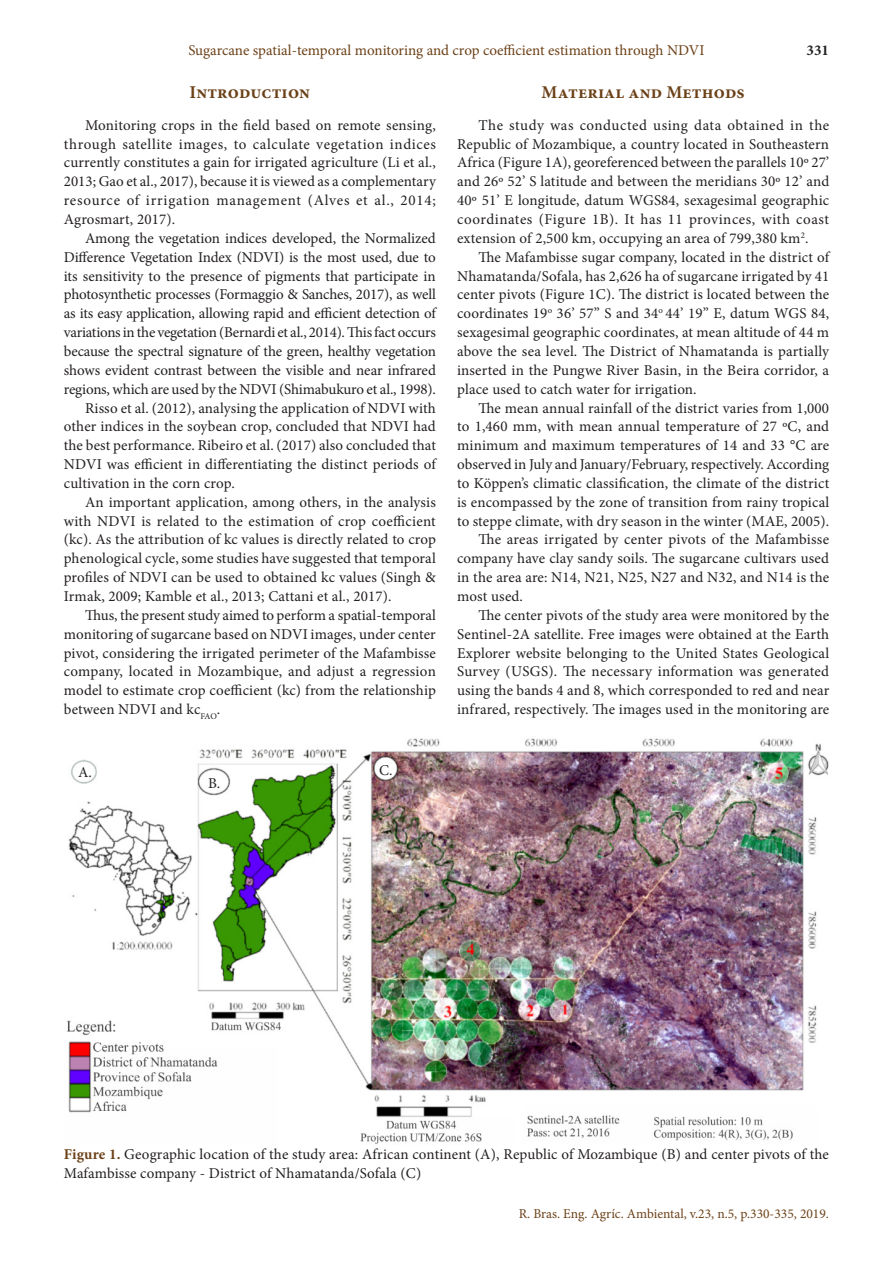
<style>
.page{position:relative;width:893px;height:1263px;background:#fff}
.page>*{position:absolute;margin:0;border:0;box-sizing:border-box;transform-origin:0 0}
.t1{font:700 18px "Minion Pro";letter-spacing:.01em;color:#6c4118}
.HTML_Preformatted{font:15px/18.9px "Minion Pro";letter-spacing:.01em;color:#231f20;text-align:justify}
.t2{font:15px "Minion Pro";color:#6c4118}
.t3{font:700 15px "Minion Pro";color:#231f20}
.t4{font:13.5px "Minion Pro";color:#6c4118}
.s1{font-weight:700;color:#6c4118}
</style>
<div class="page">
<img style="left:66px;top:738px;width:763px;height:406px">
<p class="t2" style="left:188px;top:40px;width:518px">Sugarcane spatial-temporal monitoring and crop coefficient estimation through NDVI</p>
<p class="t3" style="left:806px;top:40px;width:24px">331</p>
<p class="t1" style="left:190px;top:80px;width:122px">Introduction</p>
<p class="HTML_Preformatted" style="left:64px;top:116px;width:374px;text-indent:21px">Monitoring crops in the field based on remote sensing, through satellite images, to calculate vegetation indices currently constitutes a gain for irrigated agriculture (Li et al., 2013; Gao et al., 2017), because it is viewed as a complementary resource of irrigation management (Alves et al., 2014; Agrosmart, 2017).</p>
<p class="HTML_Preformatted" style="left:64px;top:229px;width:374px;text-indent:21px">Among the vegetation indices developed, the Normalized Difference Vegetation Index (NDVI) is the most used, due to its sensitivity to the presence of pigments that participate in photosynthetic processes (Formaggio &amp; Sanches, 2017), as well as its easy application, allowing rapid and efficient detection of variations in the vegetation (Bernardi et al., 2014). This fact occurs because the spectral signature of the green, healthy vegetation shows evident contrast between the visible and near infrared regions, which are used by the NDVI (Shimabukuro et al., 1998).</p>
<p class="HTML_Preformatted" style="left:64px;top:398px;width:374px;text-indent:21px">Risso et al. (2012), analysing the application of NDVI with other indices in the soybean crop, concluded that NDVI had the best performance. Ribeiro et al. (2017) also concluded that NDVI was efficient in differentiating the distinct periods of cultivation in the corn crop.</p>
<p class="HTML_Preformatted" style="left:64px;top:493px;width:374px;text-indent:21px">An important application, among others, in the analysis with NDVI is related to the estimation of crop coefficient (kc). As the attribution of kc values is directly related to crop phenological cycle, some studies have suggested that temporal profiles of NDVI can be used to obtained kc values (Singh &amp; Irmak, 2009; Kamble et al., 2013; Cattani et al., 2017).</p>
<p class="HTML_Preformatted" style="left:64px;top:606px;width:374px;text-indent:21px">Thus, the present study aimed to perform a spatial-temporal monitoring of sugarcane based on NDVI images, under center pivot, considering the irrigated perimeter of the Mafambisse company, located in Mozambique, and adjust a regression model to estimate crop coefficient (kc) from the relationship between NDVI and kc<sub>FAO</sub>.</p>
<p class="HTML_Preformatted" style="left:78px;top:763px;width:15px">A.</p>
<p class="HTML_Preformatted" style="left:208px;top:774px;width:13px">B.</p>
<p class="HTML_Preformatted" style="left:379px;top:761px;width:15px">C.</p>
<p class="t1" style="left:542px;top:80px;width:205px">Material and Methods</p>
<p class="HTML_Preformatted" style="left:457px;top:116px;width:374px;text-indent:21px">The study was conducted using data obtained in the Republic of Mozambique, a country located in Southeastern Africa (Figure 1A), georeferenced between the parallels 10º 27’ and 26º 52’ S latitude and between the meridians 30º 12’ and 40º 51’ E longitude, datum WGS84, sexagesimal geographic coordinates (Figure 1B). It has 11 provinces, with coast extension of 2,500 km, occupying an area of 799,380 km<sup>2</sup>.</p>
<p class="HTML_Preformatted" style="left:457px;top:248px;width:374px;text-indent:21px">The Mafambisse sugar company, located in the district of Nhamatanda/Sofala, has 2,626 ha of sugarcane irrigated by 41 center pivots (Figure 1C). The district is located between the coordinates 19<sup>o</sup> 36’ 57” S and 34<sup>o</sup> 44’ 19” E, datum WGS 84, sexagesimal geographic coordinates, at mean altitude of 44 m above the sea level. The District of Nhamatanda is partially inserted in the Pungwe River Basin, in the Beira corridor, a place used to catch water for irrigation.</p>
<p class="HTML_Preformatted" style="left:457px;top:398px;width:374px;text-indent:21px">The mean annual rainfall of the district varies from 1,000 to 1,460 mm, with mean annual temperature of 27 ºC, and minimum and maximum temperatures of 14 and 33 °C are observed in July and January/February, respectively. According to Köppen’s climatic classification, the climate of the district is encompassed by the zone of transition from rainy tropical to steppe climate, with dry season in the winter (MAE, 2005).</p>
<p class="HTML_Preformatted" style="left:457px;top:530px;width:374px;text-indent:21px">The areas irrigated by center pivots of the Mafambisse company have clay sandy soils. The sugarcane cultivars used in the area are: N14, N21, N25, N27 and N32, and N14 is the most used.</p>
<p class="HTML_Preformatted" style="left:457px;top:606px;width:374px;text-indent:21px">The center pivots of the study area were monitored by the Sentinel-2A satellite. Free images were obtained at the Earth Explorer website belonging to the United States Geological Survey (USGS). The necessary information was generated using the bands 4 and 8, which corresponded to red and near infrared, respectively. The images used in the monitoring are</p>
<p class="HTML_Preformatted" style="left:64px;top:1145px;width:767px"><span class="s1">Figure 1.</span> Geographic location of the study area: African continent (A), Republic of Mozambique (B) and center pivots of the<br>Mafambisse company - District of Nhamatanda/Sofala (C)</p>
<p class="t4" style="left:519px;top:1204px;width:312px">R. Bras. Eng. Agríc. Ambiental, v.23, n.5, p.330-335, 2019.</p>
</div>
